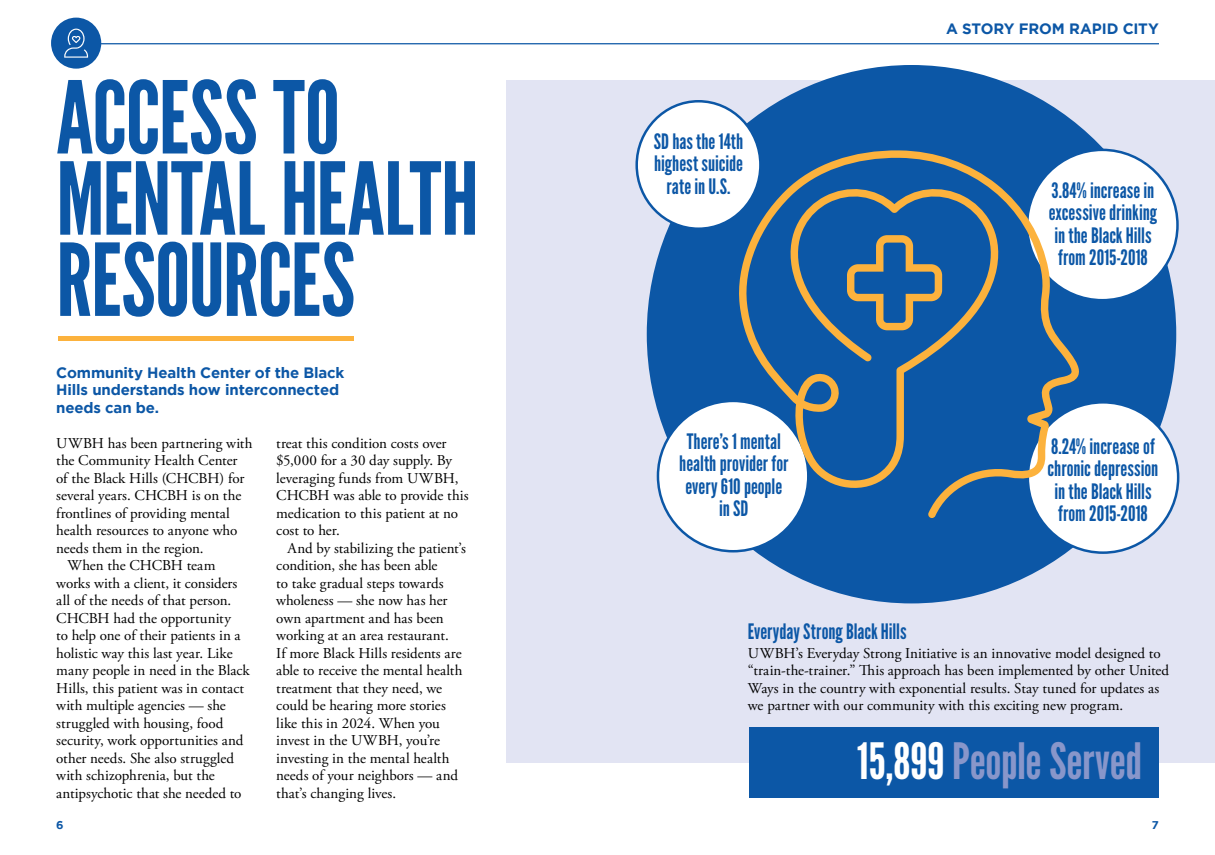
<style>
.page{position:relative;width:1215px;height:855px;background:#fff}
.page>*{position:absolute;margin:0;border:0;box-sizing:border-box;transform-origin:0 0}
.t1{font:100px/81.2px "League Gothic";letter-spacing:-.01em;color:#0c57a6}
.t2{font:50px "League Gothic";letter-spacing:-.005em;color:#8896ca}
.t3{font:21.25px/22.5px "League Gothic";color:#0c57a6;text-align:center}
.t4{font:15px/17.5px "Adobe Garamond Pro";color:#000}
.t5{font:700 15px/17.5px "Gotham";letter-spacing:-.01em;color:#0c57a6}
.t6{font:700 11.25px "Gotham";color:#0c57a6}
.s1{color:#fff}
</style>
<div class="page">
<div style="left:507px;top:80px;width:708px;height:682px;background:#e2e4f3"></div>
<div style="left:749px;top:727px;width:410px;height:71px;background:#0c57a6"></div>
<div style="left:647px;top:65px;width:529px;height:538px;background:#0c57a6;border-radius:50%"></div>
<div style="left:637px;top:101px;width:123px;height:128px;background:#fff;border-radius:50%"></div>
<div style="left:1027px;top:150px;width:150px;height:150px;background:#fff;border-radius:50%"></div>
<div style="left:1028px;top:402px;width:150px;height:151px;background:#fff;border-radius:50%"></div>
<div style="left:658px;top:401px;width:150px;height:150px;background:#fff;border-radius:50%"></div>
<div style="left:58px;top:336px;width:296px;height:5px;background:#fcb23d"></div>
<hr style="left:56px;top:43px;width:1103px;height:1px;background:#0c57a6">
<svg style="left:735px;top:150px;width:346px;height:368px"></svg>
<svg style="left:847px;top:235px;width:95px;height:95px"></svg>
<div style="left:51px;top:18px;width:50px;height:51px;background:#0c57a6;border-radius:50%"></div>
<svg style="left:64px;top:29px;width:24px;height:29px"></svg>
<h1 class="t1" style="left:56px;top:78px;width:424px">ACCESS TO<br>MENTAL HEALTH<br>RESOURCES</h1>
<p class="t5" style="left:56px;top:363px;width:290px">Community Health Center of the Black<br>Hills understands how interconnected needs can be.</p>
<p class="t4" style="left:56px;top:435px;width:198px">UWBH has been partnering with</p>
<p class="t4" style="left:56px;top:452px;width:183px">the Community Health Center</p>
<p class="t4" style="left:56px;top:470px;width:190px">of the Black Hills (CHCBH) for</p>
<p class="t4" style="left:56px;top:487px;width:187px">several years. CHCBH is on the</p>
<p class="t4" style="left:56px;top:505px;width:175px">frontlines of providing mental</p>
<p class="t4" style="left:56px;top:522px;width:183px">health resources to anyone who</p>
<p class="t4" style="left:56px;top:540px;width:149px">needs them in the region.</p>
<p class="t4" style="left:68px;top:557px;width:150px">When the CHCBH team</p>
<p class="t4" style="left:56px;top:575px;width:183px">works with a client, it considers</p>
<p class="t4" style="left:56px;top:592px;width:177px">all of the needs of that person.</p>
<p class="t4" style="left:56px;top:610px;width:176px">CHCBH had the opportunity</p>
<p class="t4" style="left:56px;top:627px;width:186px">to help one of their patients in a</p>
<p class="t4" style="left:56px;top:645px;width:178px">holistic way this last year. Like</p>
<p class="t4" style="left:56px;top:662px;width:195px">many people in need in the Black</p>
<p class="t4" style="left:56px;top:680px;width:189px">Hills, this patient was in contact</p>
<p class="t4" style="left:56px;top:697px;width:171px">with multiple agencies — she</p>
<p class="t4" style="left:56px;top:715px;width:169px">struggled with housing, food</p>
<p class="t4" style="left:56px;top:732px;width:189px">security, work opportunities and</p>
<p class="t4" style="left:56px;top:750px;width:179px">other needs. She also struggled</p>
<p class="t4" style="left:56px;top:767px;width:160px">with schizophrenia, but the</p>
<p class="t4" style="left:56px;top:785px;width:187px">antipsychotic that she needed to</p>
<p class="t4" style="left:276px;top:435px;width:194px">treat this condition costs over $5,000 for a 30 day supply. By leveraging funds from UWBH,<br>CHCBH was able to provide this medication to this patient at no cost to her.</p>
<p class="t4" style="left:276px;top:540px;width:191px;text-indent:11px">And by stabilizing the patient’s condition, she has been able<br>to take gradual steps towards wholeness — she now has her own apartment and has been working at an area restaurant.<br>If more Black Hills residents are able to receive the mental health treatment that they need, we could be hearing more stories like this in 2024. When you invest in the UWBH, you’re investing in the mental health needs of your neighbors — and that’s changing lives.</p>
<h3 class="t3" style="left:654px;top:130px;width:91px">SD has the 14th highest suicide rate in U.S.</h3>
<h3 class="t3" style="left:679px;top:430px;width:111px">There’s 1 mental health provider for every 610 people in SD</h3>
<p class="t5" style="left:946px;top:20px;width:214px">A STORY FROM RAPID CITY</p>
<h3 class="t3" style="left:1049px;top:179px;width:110px">3.84% increase in excessive drinking in the Black Hills from 2015-2018</h3>
<h3 class="t3" style="left:1048px;top:435px;width:112px">8.24% increase of chronic depression in the Black Hills from 2015-2018</h3>
<h3 class="t3" style="left:748px;top:620px;width:160px">Everyday Strong Black Hills</h3>
<p class="t4" style="left:748px;top:645px;width:423px">UWBH’s Everyday Strong Initiative is an innovative model designed to “train-the-trainer.” This approach has been implemented by other United Ways in the country with exponential results. Stay tuned for updates as we partner with our community with this exciting new program.</p>
<h2 class="t2" style="left:857px;top:731px;width:287px"><span class="s1">15,899</span> People Served</h2>
<p class="t6" style="left:56px;top:819px;width:9px">6</p>
<p class="t6" style="left:1152px;top:819px;width:8px">7</p>
</div>
